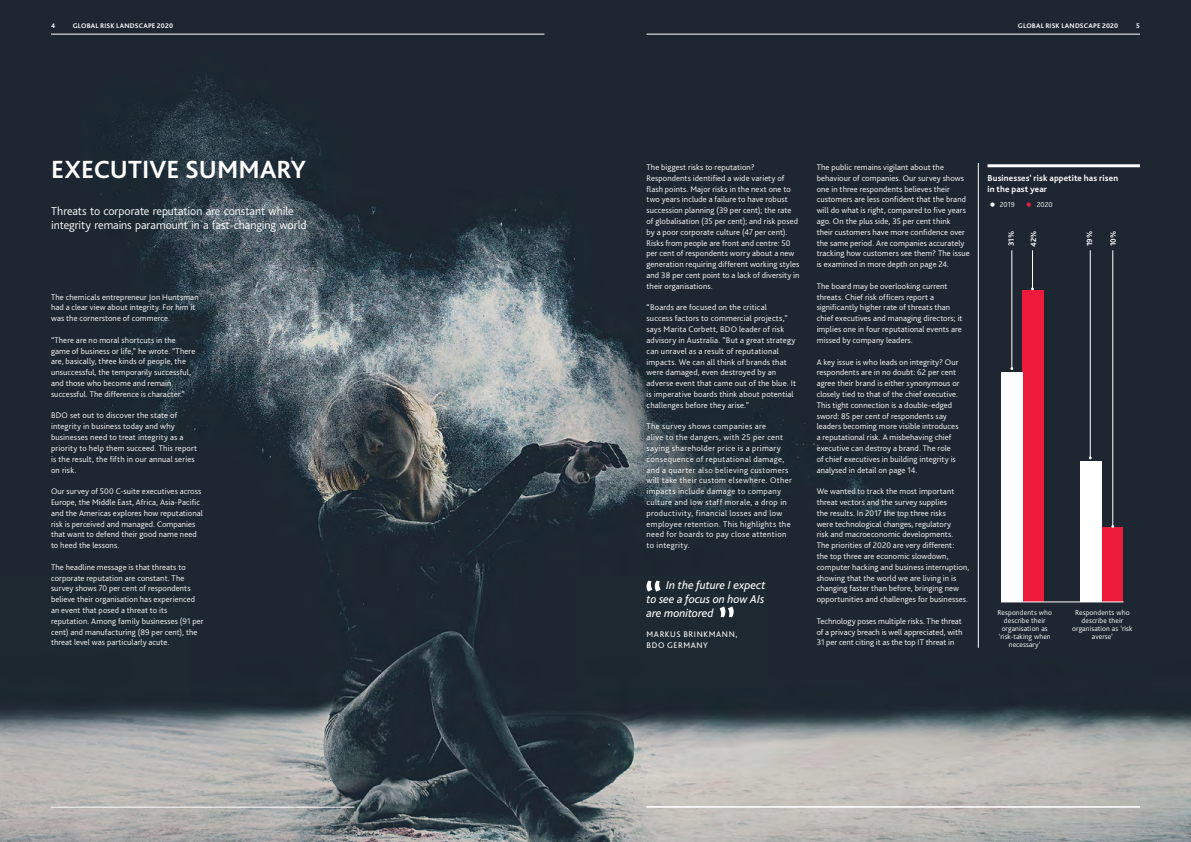
<style>
.page{position:relative;width:1191px;height:842px;background:#fff}
.page>*{position:absolute;margin:0;border:0;box-sizing:border-box;transform-origin:0 0}
.t1{font:700 26px "Bliss Pro";letter-spacing:.005em;color:#fff}
.t2{font:300 12px/14.4px "Bliss Pro";letter-spacing:-.005em;color:#fff}
.t3{font:italic 12px/14px "Bliss Pro";color:#fff;text-align:justify}
.t4{font:700 9px/11px "Bliss Pro";letter-spacing:.01em;color:#fff}
.t5{font:300 8.5px/10.8px "Bliss Pro";letter-spacing:.015em;color:#fff}
.t6{font:300 8.5px/10.8px "Bliss Pro";letter-spacing:.04em;color:#fff}
.t7{font:8.5px/10.8px "Bliss Pro";letter-spacing:.07em;color:#fff}
.t8{font:700 8px "Bliss Pro";letter-spacing:.02em;color:#fff}
.t9{font:300 7.5px/8px "Bliss Pro";letter-spacing:.01em;color:#fff;text-align:center}
.t10{font:700 7px "Bliss Pro";letter-spacing:.025em;color:#fff}
</style>
<div class="page">
<img style="left:0;top:0;width:1191px;height:842px">
<svg style="left:646px;top:581px;width:14px;height:10px"></svg>
<svg style="left:719px;top:606px;width:14px;height:11px"></svg>
<hr style="left:646px;top:806px;width:494px;height:1px;background:#fff">
<hr style="left:987px;top:164px;width:153px;height:3px;background:#fff">
<svg style="left:990px;top:202px;width:4px;height:5px"></svg>
<svg style="left:1026px;top:202px;width:5px;height:5px"></svg>
<div style="left:1101px;top:527px;width:22px;height:74px;background:#ed1a3b"></div>
<div style="left:1080px;top:461px;width:21px;height:140px;background:#fff"></div>
<div style="left:1022px;top:290px;width:21px;height:311px;background:#ed1a3b"></div>
<div style="left:1001px;top:372px;width:21px;height:229px;background:#fff"></div>
<hr style="left:1032px;top:250px;width:1px;height:39px;background:#fff">
<hr style="left:1011px;top:250px;width:1px;height:119px;background:#fff">
<hr style="left:1112px;top:250px;width:1px;height:276px;background:#fff">
<hr style="left:1090px;top:250px;width:1px;height:208px;background:#fff">
<hr style="left:978px;top:163px;width:1px;height:485px;background:#fff">
<hr style="left:1001px;top:602px;width:122px;height:1px;background:#fff">
<hr style="left:51px;top:34px;width:493px;height:1px;background:#fff">
<hr style="left:646px;top:34px;width:494px;height:1px;background:#fff">
<hr style="left:51px;top:807px;width:303px;height:1px;background:#fff">
<hr style="left:646px;top:807px;width:494px;height:1px;background:#fff">
<p class="t10" style="left:51px;top:22px;width:6px">4</p>
<p class="t10" style="left:73px;top:22px;width:102px">GLOBAL RISK LANDSCAPE 2020</p>
<p class="t10" style="left:1018px;top:22px;width:102px">GLOBAL RISK LANDSCAPE 2020</p>
<p class="t10" style="left:1136px;top:22px;width:5px">5</p>
<h1 class="t1" style="left:51px;top:154px;width:256px">EXECUTIVE SUMMARY</h1>
<h2 class="t2" style="left:51px;top:203px;width:257px">Threats to corporate reputation are constant while integrity remains paramount in a fast-changing world</h2>
<p class="t5" style="left:51px;top:291px;width:149px">The chemicals entrepreneur Jon Huntsman had a clear view about integrity. For him it was the cornerstone of commerce.</p>
<p class="t5" style="left:51px;top:334px;width:146px">“There are no moral shortcuts in the game of business or life,” he wrote. “There are, basically, three kinds of people, the unsuccessful, the temporarily successful, and those who become and remain successful. The difference is character.”</p>
<p class="t5" style="left:51px;top:410px;width:148px">BDO set out to discover the state of integrity in business today and why businesses need to treat integrity as a priority to help them succeed. This report is the result, the fifth in our annual series on risk.</p>
<p class="t5" style="left:51px;top:486px;width:153px">Our survey of 500 C-suite executives across Europe, the Middle East, Africa, Asia-Pacific and the Americas explores how reputational risk is perceived and managed. Companies that want to defend their good name need to heed the lessons.</p>
<p class="t5" style="left:51px;top:561px;width:154px">The headline message is that threats to corporate reputation are constant. The survey shows 70 per cent of respondents believe their organisation has experienced an event that posed a threat to its reputation. Among family businesses (91 per cent) and manufacturing (89 per cent), the threat level was particularly acute.</p>
<p class="t5" style="left:646px;top:162px;width:154px">The biggest risks to reputation?<br>Respondents identified a wide variety of flash points. Major risks in the next one to two years include a failure to have robust succession planning (39 per cent); the rate of globalisation (35 per cent); and risk posed by a poor corporate culture (47 per cent).<br>Risks from people are front and centre: 50 per cent of respondents worry about a new generation requiring different working styles and 38 per cent point to a lack of diversity in their organisations.</p>
<p class="t5" style="left:646px;top:302px;width:151px">“Boards are focused on the critical<br>success factors to commercial projects,” says Marita Corbett, BDO leader of risk advisory in Australia. “But a great strategy can unravel as a result of reputational impacts. We can all think of brands that were damaged, even destroyed by an adverse event that came out of the blue. It is imperative boards think about potential challenges before they arise.”</p>
<p class="t6" style="left:646px;top:421px;width:147px">The survey shows companies are<br>alive to the dangers, with 25 per cent saying shareholder price is a primary consequence of reputational damage, and a quarter also believing customers will take their custom elsewhere. Other impacts include damage to company culture and low staff morale, a drop in productivity, financial losses and low employee retention. This highlights the need for boards to pay close attention to integrity.</p>
<h2 class="t3" style="left:646px;top:578px;width:121px;text-indent:20px">In the future I expect to see a focus on how AIs are monitored</h2>
<p class="t7" style="left:646px;top:629px;width:92px">MARKUS BRINKMANN,<br>BDO GERMANY</p>
<p class="t5" style="left:816px;top:162px;width:154px">The public remains vigilant about the behaviour of companies. Our survey shows one in three respondents believes their customers are less confident that the brand will do what is right, compared to five years ago. On the plus side, 35 per cent think<br>their customers have more confidence over the same period. Are companies accurately tracking how customers see them? The issue is examined in more depth on page 24.</p>
<p class="t5" style="left:816px;top:280px;width:147px">The board may be overlooking current threats. Chief risk officers report a significantly higher rate of threats than chief executives and managing directors; it implies one in four reputational events are missed by company leaders.</p>
<p class="t5" style="left:816px;top:356px;width:144px">A key issue is who leads on integrity? Our respondents are in no doubt: 62 per cent agree their brand is either synonymous or closely tied to that of the chief executive.<br>This tight connection is a double-edged sword: 85 per cent of respondents say leaders becoming more visible introduces a reputational risk. A misbehaving chief executive can destroy a brand. The role of chief executives in building integrity is analysed in detail on page 14.</p>
<p class="t5" style="left:816px;top:486px;width:154px">We wanted to track the most important threat vectors and the survey supplies<br>the results. In 2017 the top three risks<br>were technological changes, regulatory<br>risk and macroeconomic developments.<br>The priorities of 2020 are very different:<br>the top three are economic slowdown, computer hacking and business interruption, showing that the world we are living in is changing faster than before, bringing new opportunities and challenges for businesses.</p>
<p class="t5" style="left:816px;top:615px;width:147px;text-align:justify">Technology poses multiple risks. The threat of a privacy breach is well appreciated, with 31 per cent citing it as the top IT threat in</p>
<p class="t4" style="left:987px;top:173px;width:132px">Businesses’ risk appetite has risen in the past year</p>
<p class="t9" style="left:999px;top:200px;width:17px">2019</p>
<p class="t9" style="left:1036px;top:200px;width:17px">2020</p>
<p class="t8" style="left:1006px;top:246px;width:17px;rotate:-90deg">31%</p>
<p class="t8" style="left:1028px;top:247px;width:18px;rotate:-90deg">42%</p>
<p class="t8" style="left:1084px;top:246px;width:17px;rotate:-90deg">19%</p>
<p class="t8" style="left:1108px;top:246px;width:17px;rotate:-90deg">10%</p>
<p class="t9" style="left:997px;top:608px;width:56px">Respondents who describe their organisation as ‘risk-taking when necessary’</p>
<p class="t9" style="left:1072px;top:608px;width:62px">Respondents who describe their organisation as ‘risk averse’</p>
</div>
